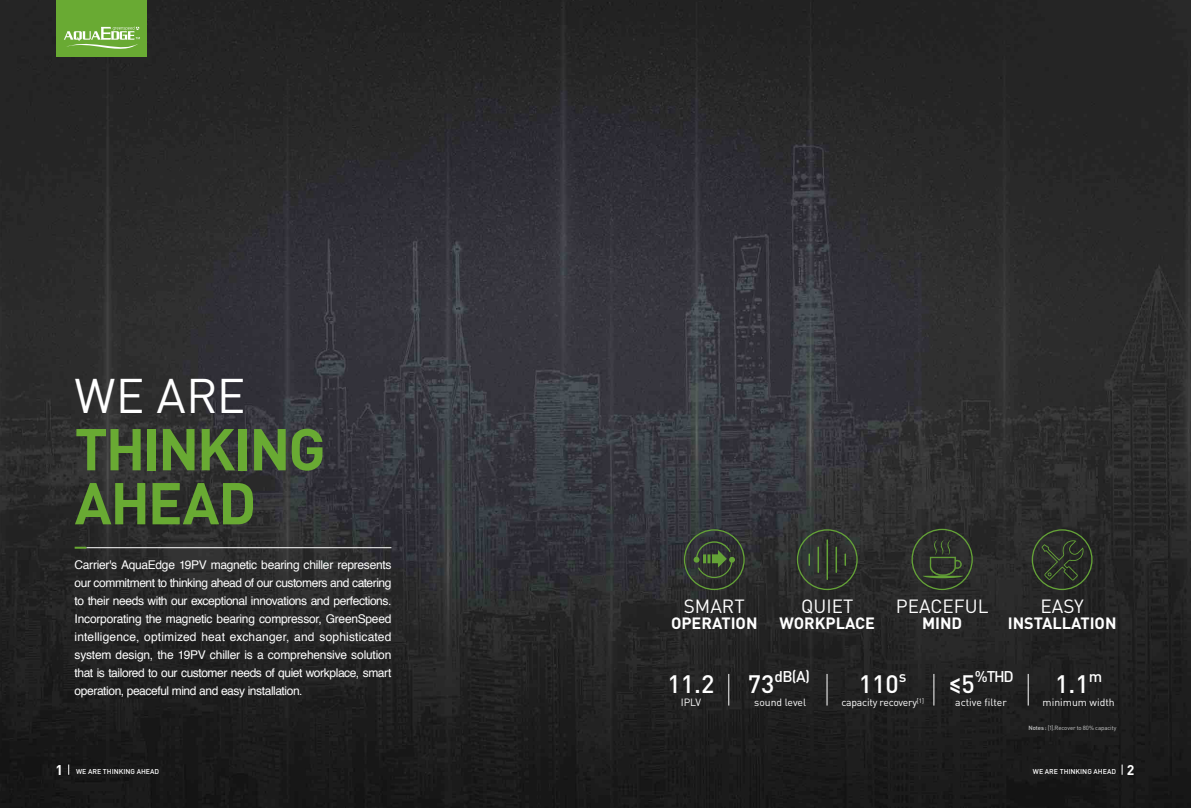
<style>
.page{position:relative;width:1191px;height:808px;background:#fff}
.page>*{position:absolute;margin:0;border:0;box-sizing:border-box;transform-origin:0 0}
.t1{font:700 58px/54px "DIN Pro";letter-spacing:-.04em;color:#69aa33}
.t2{font:48px "DIN Pro";color:#fff}
.t3{font:500 25px "DIN Pro";color:#fff}
.t4{font:18.9px "DIN Pro";color:#fff}
.t5{font:700 16.2px "DIN Pro";color:#fff}
.t6{font:500 15.4px "DIN Pro";color:#fff}
.t7{font:12px/18px "Helvetica";letter-spacing:-.035em;color:#fff;text-align:justify}
.t8{font:10.4px "DIN Pro";color:#fff}
.t9{font:10.4px "DIN Pro";letter-spacing:-.02em;color:#fff}
.t10{font:500 7px "DIN Pro";color:#fff}
.t11{font:6px "DIN Pro";letter-spacing:-.01em;color:#c9caca}
.s1{font-size:25px}
.s2{font-weight:500}
.s3{font-weight:700;font-size:14px}
</style>
<div class="page">
<img style="left:0;top:0;width:1191px;height:808px">
<hr style="left:86px;top:547px;width:305px;height:1px;background:#fff">
<svg style="left:75px;top:547px;width:11px;height:2px"></svg>
<div style="left:57px;top:0;width:90px;height:57px;background:#69aa33"></div>
<svg style="left:64px;top:26px;width:76px;height:23px"></svg>
<hr style="left:933px;top:674px;width:1px;height:31px;background:#fff">
<hr style="left:728px;top:674px;width:1px;height:31px;background:#fff">
<hr style="left:826px;top:674px;width:1px;height:31px;background:#fff">
<hr style="left:1028px;top:674px;width:1px;height:31px;background:#fff">
<svg style="left:684px;top:529px;width:60px;height:61px;background:#374132"></svg>
<svg style="left:911px;top:529px;width:61px;height:61px;background:#323a2c"></svg>
<svg style="left:797px;top:529px;width:60px;height:61px;background:#32382f"></svg>
<hr style="left:835px;top:547px;width:2px;height:26px;background:#64a237">
<hr style="left:817px;top:547px;width:2px;height:26px;background:#64a237">
<hr style="left:826px;top:539px;width:2px;height:41px;background:#64a237">
<svg style="left:1031px;top:529px;width:61px;height:61px;background:#2e3528"></svg>
<h2 class="t2" style="left:75px;top:363px;width:172px">WE ARE</h2>
<h1 class="t1" style="left:75px;top:420px;width:252px">THINKING<br>AHEAD</h1>
<p class="t7" style="left:75px;top:556px;width:318px">Carrier's AquaEdge 19PV magnetic bearing chiller represents our commitment to thinking ahead of our customers and catering to their needs with our exceptional innovations and perfections.<br>Incorporating the magnetic bearing compressor, GreenSpeed intelligence, optimized heat exchanger, and sophisticated system design, the 19PV chiller is a comprehensive solution that is tailored to our customer needs of quiet workplace, smart operation, peaceful mind and easy installation.</p>
<h3 class="t4" style="left:684px;top:593px;width:62px">SMART</h3>
<h3 class="t5" style="left:671px;top:612px;width:88px">OPERATION</h3>
<h3 class="t4" style="left:801px;top:593px;width:54px">QUIET</h3>
<h3 class="t5" style="left:779px;top:612px;width:97px">WORKPLACE</h3>
<h3 class="t4" style="left:895px;top:593px;width:94px">PEACEFUL</h3>
<h3 class="t5" style="left:922px;top:612px;width:42px">MIND</h3>
<h3 class="t4" style="left:1040px;top:593px;width:45px">EASY</h3>
<h3 class="t5" style="left:1007px;top:612px;width:110px">INSTALLATION</h3>
<h3 class="t3" style="left:667px;top:667px;width:48px">11.2</h3>
<p class="t8" style="left:680px;top:695px;width:22px">IPLV</p>
<p class="t6" style="left:748px;top:666px;width:64px"><span class="s1">73</span>dB(A)</p>
<p class="t8" style="left:754px;top:695px;width:53px">sound level</p>
<h3 class="t3" style="left:859px;top:667px;width:49px">110<sup>s</sup></h3>
<p class="t9" style="left:841px;top:695px;width:84px">capacity recovery<sup>[1]</sup></p>
<p class="t6" style="left:948px;top:666px;width:67px"><span class="s1">≤5</span>%THD</p>
<p class="t8" style="left:955px;top:695px;width:53px">active filter</p>
<h3 class="t3" style="left:1055px;top:667px;width:49px">1.1<sup>m</sup></h3>
<p class="t8" style="left:1042px;top:695px;width:74px">minimum width</p>
<p class="t11" style="left:1028px;top:723px;width:90px"><span class="s2">Notes :</span> [1].Recover to 80% capacity</p>
<p class="t10" style="left:55px;top:766px;width:105px"><span class="s3">1</span> WE ARE THINKING AHEAD</p>
<p class="t10" style="left:1033px;top:766px;width:103px">WE ARE THINKING AHEAD <span class="s3">2</span></p>
</div>
